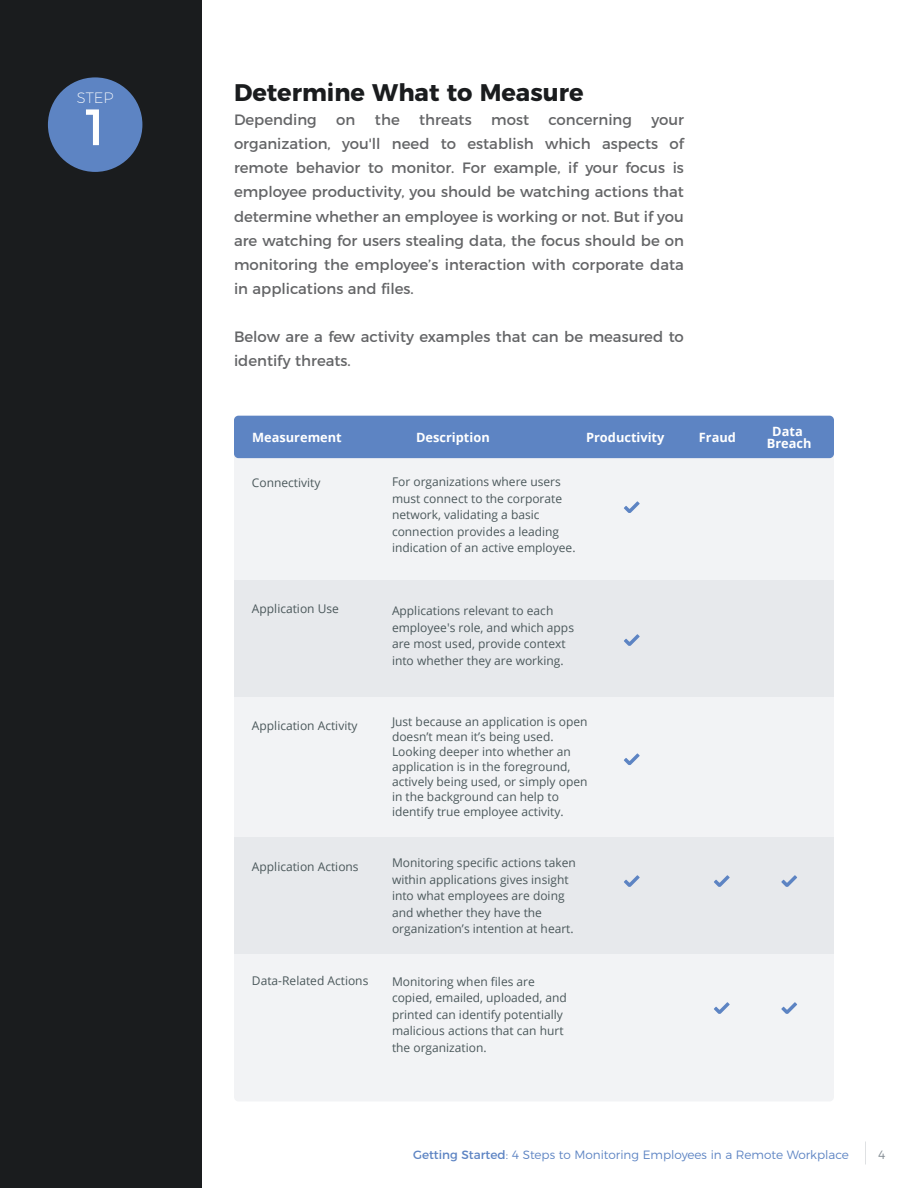
<style>
.page{position:relative;width:918px;height:1188px;background:#fff}
.page>*{position:absolute;margin:0;border:0;box-sizing:border-box;transform-origin:0 0}
.t1{font:51px "Montserrat";color:#fff}
.t2{font:700 24px "Montserrat";color:#1a1c1e}
.t3{font:15px/24.2px "Montserrat";color:#646567;text-align:justify}
.t4{font:200 15px "Montserrat";color:#fff}
.t5{font:700 12.75px/12px "Open Sans";color:#fff;text-align:center}
.t6{font:12px/16.5px "Open Sans";color:#4b585b}
.t7{font:300 12px "Montserrat";color:#5d84c3}
.t8{font:300 12px "Montserrat";color:#7f8890}
.s1{font-weight:400}
</style>
<div class="page">
<div style="left:0;top:0;width:201px;height:1188px;background:#1a1c1e"></div>
<div style="left:48px;top:77px;width:94px;height:95px;background:#5d84c3;border-radius:50%"></div>
<div style="left:234px;top:416px;width:600px;height:685px;background:#f2f3f5;border-radius:4px"></div>
<div style="left:234px;top:416px;width:600px;height:42px;background:#5d84c3;border-radius:4px"></div>
<svg style="left:714px;top:875px;width:16px;height:12px"></svg>
<svg style="left:714px;top:1002px;width:16px;height:12px"></svg>
<svg style="left:624px;top:501px;width:16px;height:12px"></svg>
<svg style="left:624px;top:634px;width:16px;height:12px"></svg>
<svg style="left:624px;top:753px;width:16px;height:12px"></svg>
<svg style="left:624px;top:875px;width:16px;height:12px"></svg>
<svg style="left:781px;top:875px;width:16px;height:12px"></svg>
<svg style="left:781px;top:1002px;width:16px;height:12px"></svg>
<p class="t4" style="left:77px;top:86px;width:38px">STEP</p>
<h1 class="t1" style="left:85px;top:86px;width:21px">1</h1>
<h2 class="t2" style="left:234px;top:73px;width:351px">Determine What to Measure</h2>
<p class="t3" style="left:234px;top:106px;width:84px">Depending</p>
<p class="t3" style="left:336px;top:106px;width:21px">on</p>
<p class="t3" style="left:375px;top:106px;width:26px">the</p>
<p class="t3" style="left:419px;top:106px;width:54px">threats</p>
<p class="t3" style="left:491px;top:106px;width:39px">most</p>
<p class="t3" style="left:549px;top:106px;width:85px">concerning</p>
<p class="t3" style="left:234px;top:106px;width:452px;text-indent:418px">your organization, you'll need to establish which aspects of remote behavior to monitor. For example, if your focus is employee productivity, you should be watching actions that determine whether an employee is working or not. But if you are watching for users stealing data, the focus should be on monitoring the employee’s interaction with corporate data in applications and files.</p>
<p class="t3" style="left:234px;top:324px;width:451px">Below are a few activity examples that can be measured to identify threats.</p>
<p class="t5" style="left:252px;top:431px;width:91px">Measurement</p>
<p class="t5" style="left:416px;top:431px;width:75px">Description</p>
<p class="t5" style="left:586px;top:431px;width:80px">Productivity</p>
<p class="t5" style="left:699px;top:431px;width:39px">Fraud</p>
<p class="t5" style="left:767px;top:425px;width:46px">Data<br>Breach</p>
<p class="t6" style="left:392px;top:473px;width:185px">For organizations where users must connect to the corporate network, validating a basic connection provides a leading indication of an active employee.</p>
<p class="t6" style="left:252px;top:474px;width:70px">Connectivity</p>
<p class="t6" style="left:252px;top:600px;width:88px">Application Use</p>
<p class="t6" style="left:392px;top:602px;width:184px">Applications relevant to each employee's role, and which apps are most used, provide context into whether they are working.</p>
<p class="t6" style="left:252px;top:717px;width:107px">Application Activity</p>
<p class="t6" style="left:252px;top:858px;width:108px">Application Actions</p>
<p class="t6" style="left:392px;top:714px;width:197px;line-height:15px">Just because an application is open doesn’t mean it’s being used.<br>Looking deeper into whether an application is in the foreground, actively being used, or simply open in the background can help to identify true employee activity.</p>
<p class="t6" style="left:392px;top:854px;width:185px">Monitoring specific actions taken within applications gives insight into what employees are doing and whether they have the organization’s intention at heart.</p>
<p class="t6" style="left:252px;top:972px;width:118px">Data-Related Actions</p>
<p class="t6" style="left:392px;top:973px;width:176px">Monitoring when files are copied, emailed, uploaded, and printed can identify potentially malicious actions that can hurt the organization.</p>
<p class="t7" style="left:413px;top:1145px;width:437px"><span class="s1">Getting Started</span>: 4 Steps to Monitoring Employees in a Remote Workplace</p>
<p class="t8" style="left:878px;top:1145px;width:9px">4</p>
</div>
